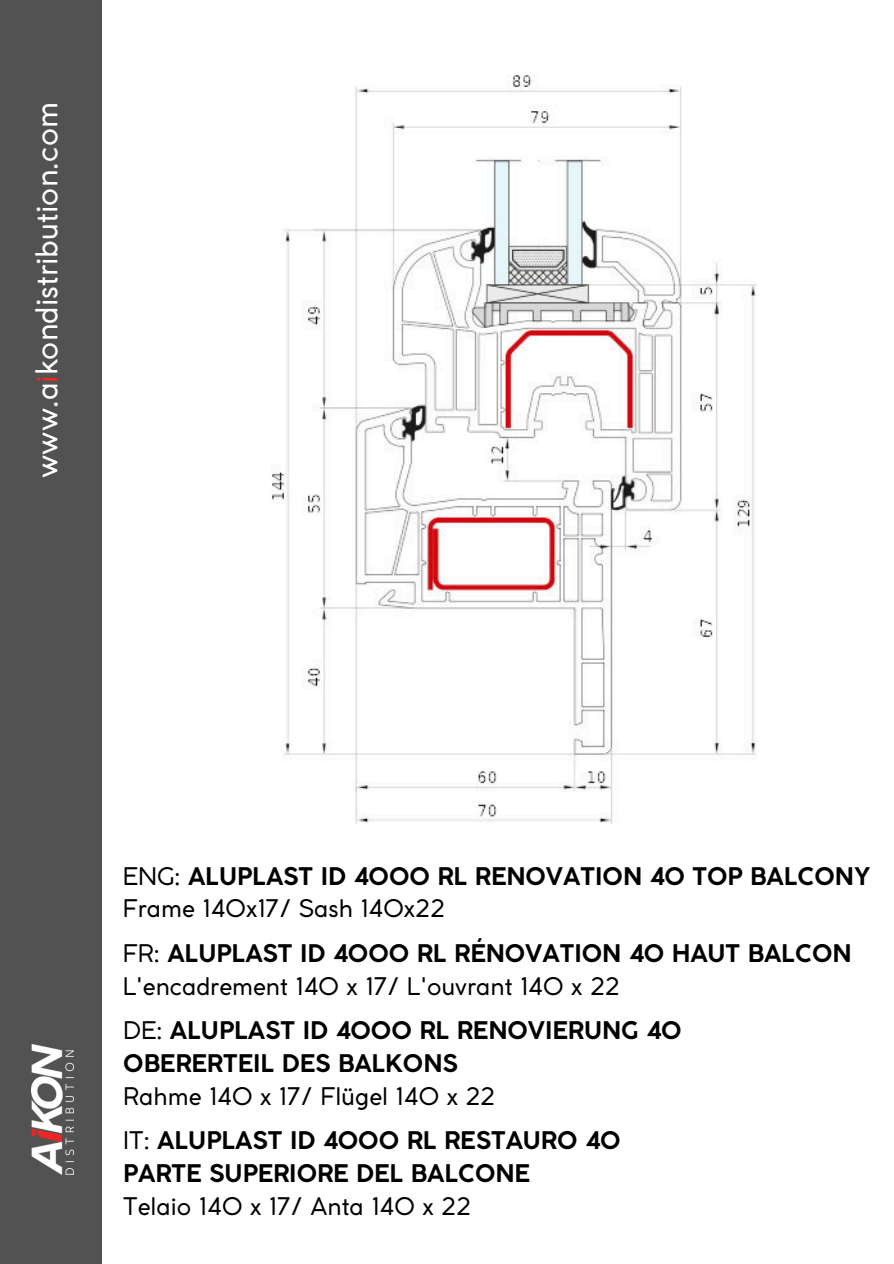
<style>
.page{position:relative;width:894px;height:1264px;background:#fff}
.page>*{position:absolute;margin:0;border:0;box-sizing:border-box;transform-origin:0 0}
.t1{font:29.85px "Coco Gothic";color:#fff}
.t2{font:24px/32.7px "Coco Gothic";color:#000}
.t3{font:700 24px/32.7px "Coco Gothic";color:#000}
.s1{color:#ed2624}
.s2{font-weight:400}
.s3{font-weight:700}
</style>
<div class="page">
<div style="left:0;top:0;width:102px;height:1263px;background:#525252"></div>
<img style="left:32px;top:1044px;width:42px;height:130px">
<img style="left:271px;top:75px;width:485px;height:749px">
<p class="t1" style="left:35px;top:477px;width:377px;rotate:-90deg">www.a<span class="s1">i</span>kondistribution.com</p>
<p class="t3" style="left:123px;top:861px;width:748px"><span class="s2">ENG:</span> ALUPLAST ID 4000 RL RENOVATION 40 TOP BALCONY<br><span class="s2">Frame 140x17/ Sash 140x22</span></p>
<p class="t2" style="left:123px;top:939px;width:730px">FR: <span class="s3">ALUPLAST ID 4000 RL RÉNOVATION 40 HAUT BALCON<br></span>L'encadrement 140 x 17/ L'ouvrant 140 x 22</p>
<p class="t3" style="left:123px;top:1016px;width:559px"><span class="s2">DE:</span> ALUPLAST ID 4000 RL RENOVIERUNG 40<br>OBERERTEIL DES BALKONS</p>
<p class="t2" style="left:123px;top:1075px;width:498px;line-height:44.7px">Rahme 140 x 17/ Flügel 140 x 22<br>IT: <span class="s3">ALUPLAST ID 4000 RL RESTAURO 40</span></p>
<p class="t3" style="left:123px;top:1159px;width:408px">PARTE SUPERIORE DEL BALCONE</p>
<p class="t2" style="left:123px;top:1191px;width:349px">Telaio 140 x 17/ Anta 140 x 22</p>
</div>
